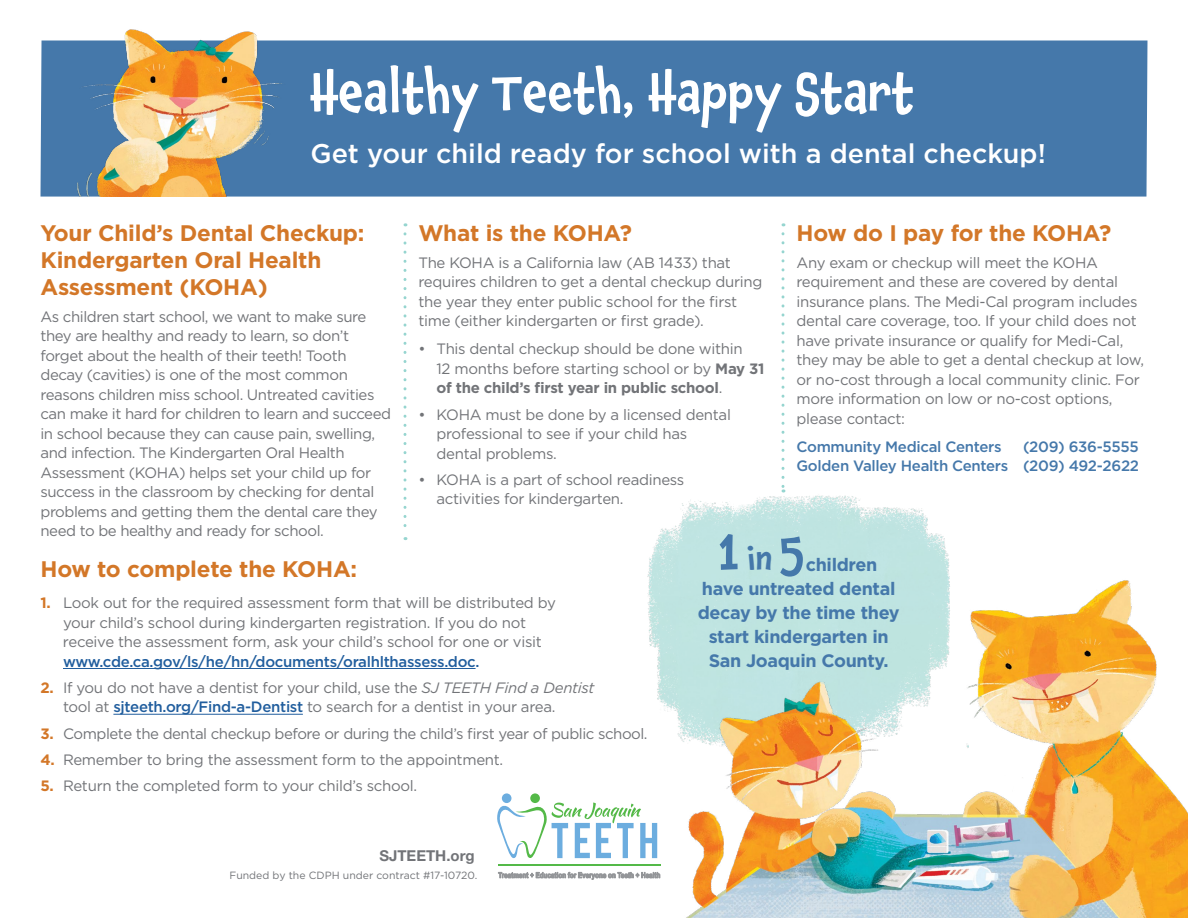
<style>
.page{position:relative;width:1188px;height:918px;background:#fff}
.page>*{position:absolute;margin:0;border:0;box-sizing:border-box;transform-origin:0 0}
.t1{font:500 51px "Chaloops";color:#fff}
.t2{font:500 51px "Chaloops";color:#4578aa}
.t3{font:500 27px "Gotham";color:#fff}
.t4{font:700 22.5px/27px "Gotham";letter-spacing:-.01em;color:#d37728}
.t5{font:700 18px "Gotham";letter-spacing:-.02em;color:#4578aa}
.t6{font:15px/19.5px "Gotham";letter-spacing:-.02em;color:#727478}
.t7{font:500 15px/19.5px "Gotham";letter-spacing:-.02em;color:#4578aa;text-align:right}
.t8{font:500 15px "Gotham";letter-spacing:-.02em;color:#215e9e}
.t9{font:700 15px "Helvetica Neue";color:#727478}
.t10{font:10.5px "Gotham";color:#727478}
.s1{font-weight:700}
.s2{font-size:33px}
.s3{font-weight:700;color:#d37728}
.s4{font-style:italic}
.s5{font-weight:500;color:#215e9e}
</style>
<div class="page">
<img style="left:647px;top:476px;width:303px;height:236px">
<svg style="left:404px;top:234px;width:2px;height:306px"></svg>
<div style="left:40px;top:40px;width:1107px;height:157px;background:#4578aa"></div>
<svg style="left:497px;top:802px;width:160px;height:57px"></svg>
<div style="left:530px;top:793px;width:10px;height:10px;background:#54b948;border-radius:50%"></div>
<div style="left:502px;top:793px;width:9px;height:10px;background:#6caddf;border-radius:50%"></div>
<svg style="left:498px;top:872px;width:162px;height:8px"></svg>
<hr style="left:498px;top:865px;width:162px;height:1px;background:#54b948">
<img style="left:672px;top:568px;width:516px;height:350px">
<img style="left:67px;top:29px;width:218px;height:168px">
<svg style="left:782px;top:234px;width:2px;height:258px"></svg>
<hr style="left:63px;top:668px;width:413px;height:1px;background:#215e9e">
<hr style="left:113px;top:714px;width:190px;height:1px;background:#215e9e">
<h1 class="t1" style="left:310px;top:51px;width:606px">Healthy Teeth, Happy Start</h1>
<h2 class="t3" style="left:310px;top:136px;width:737px">Get your child ready for school with a dental checkup!</h2>
<h3 class="t4" style="left:796px;top:220px;width:316px">How do I pay for the KOHA?</h3>
<p class="t6" style="left:796px;top:252px;width:349px">Any exam or checkup will meet the KOHA requirement and these are covered by dental insurance plans. The Medi-Cal program includes dental care coverage, too. If your child does not have private insurance or qualify for Medi-Cal, they may be able to get a dental checkup at low, or no-cost through a local community clinic. For more information on low or no-cost options, please contact:</p>
<p class="t7" style="left:796px;top:437px;width:207px">Community Medical Centers</p>
<h3 class="t4" style="left:40px;top:220px;width:326px">Your Child’s Dental Checkup:<br>Kindergarten Oral Health<br>Assessment (KOHA)</h3>
<p class="t6" style="left:40px;top:306px;width:352px">As children start school, we want to make sure they are healthy and ready to learn, so don’t forget about the health of their teeth! Tooth decay (cavities) is one of the most common reasons children miss school. Untreated cavities can make it hard for children to learn and succeed in school because they can cause pain, swelling, and infection. The Kindergarten Oral Health Assessment (KOHA) helps set your child up for success in the classroom by checking for dental problems and getting them the dental care they need to be healthy and ready for school.</p>
<h3 class="t4" style="left:418px;top:220px;width:215px">What is the KOHA?</h3>
<p class="t6" style="left:418px;top:252px;width:345px">The KOHA is a California law (AB 1433) that requires children to get a dental checkup during the year they enter public school for the first time (either kindergarten or first grade).</p>
<p class="t6" style="left:436px;top:339px;width:330px;text-indent:-18px">• This dental checkup should be done within<br>12 months before starting school or by <span class="s1">May 31 of the child’s first year in public school</span>.</p>
<p class="t6" style="left:436px;top:404px;width:296px;text-indent:-18px">• KOHA must be done by a licensed dental professional to see if your child has dental problems.</p>
<p class="t6" style="left:436px;top:469px;width:249px;text-indent:-18px">• KOHA is a part of school readiness activities for kindergarten.</p>
<p class="t7" style="left:796px;top:437px;width:344px">(209) 636-5555<br>Golden Valley Health Centers (209) 492-2622</p>
<h1 class="t2" style="left:718px;top:510px;width:89px">1 <span class="s2">in</span> 5</h1>
<p class="t5" style="left:806px;top:553px;width:73px">children</p>
<p class="t5" style="left:702px;top:577px;width:195px">have untreated dental</p>
<p class="t5" style="left:698px;top:601px;width:203px">decay by the time they</p>
<p class="t5" style="left:709px;top:625px;width:181px">start kindergarten in</p>
<p class="t5" style="left:709px;top:649px;width:181px">San Joaquin County.</p>
<h3 class="t4" style="left:40px;top:556px;width:318px">How to complete the KOHA:</h3>
<p class="t6" style="left:40px;top:593px;width:517px;text-align:center"><span class="s3">1.</span> Look out for the required assessment form that will be distributed by your child’s school during kindergarten registration. If you do not receive the assessment form, ask your child’s school for one or visit</p>
<p class="t8" style="left:63px;top:651px;width:418px">www.cde.ca.gov/ls/he/hn/documents/oralhlthassess.doc.</p>
<p class="t6" style="left:63px;top:677px;width:533px;text-indent:-22px"><span class="s3">2.</span> If you do not have a dentist for your child, use the <span class="s4">SJ TEETH Find a Dentist </span>tool at <span class="s5">sjteeth.org/Find-a-Dentist</span> to search for a dentist in your area.</p>
<p class="t6" style="left:40px;top:723px;width:609px"><span class="s3">3.</span> Complete the dental checkup before or during the child’s first year of public school.</p>
<p class="t6" style="left:40px;top:749px;width:464px"><span class="s3">4.</span> Remember to bring the assessment form to the appointment.</p>
<p class="t6" style="left:40px;top:776px;width:378px"><span class="s3">5.</span> Return the completed form to your child’s school.</p>
<p class="t9" style="left:379px;top:846px;width:97px">SJTEETH.org</p>
<p class="t10" style="left:230px;top:869px;width:249px">Funded by the CDPH under contract #17-10720.</p>
</div>
